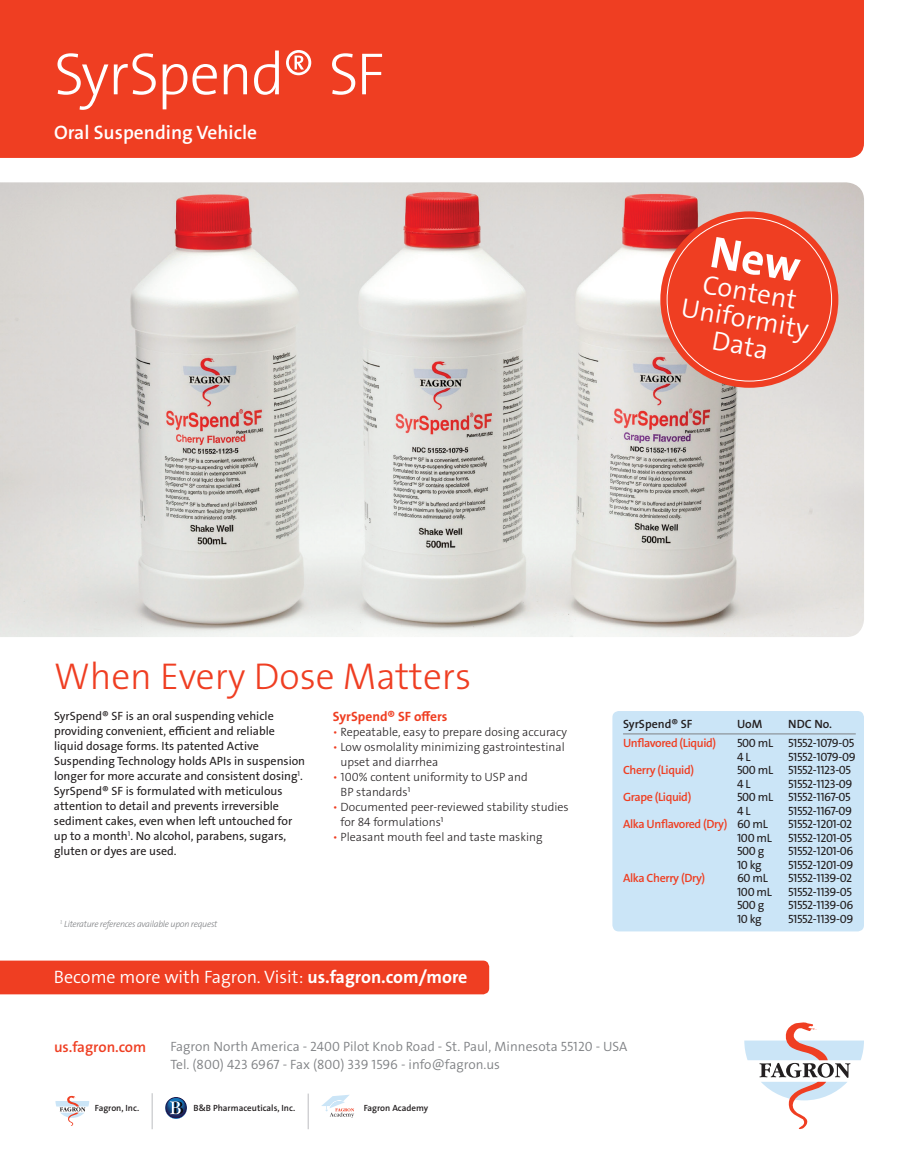
<style>
.page{position:relative;width:918px;height:1175px;background:#fff}
.page>*{position:absolute;margin:0;border:0;box-sizing:border-box;transform-origin:0 0}
.t1{font:60px "The Sans LP3 Lig";letter-spacing:-.03em;color:#fff}
.t2{font:37.5px "The Sans LP3 Lig";color:#ef3e22}
.t3{font:27px/27px "The Sans LP4 Se Lig";color:#fff;text-align:center}
.t4{font:19.5px "The Sans LP6 Se Bld";color:#fff}
.t5{font:18px "The Sans LP4 Se Lig";color:#fff}
.t6{font:15px "The Sans LP6 Se Bld";color:#ef3e22}
.t7{font:13.5px/18px "The Sans LP4 Se Lig";letter-spacing:.005em;color:#808285}
.t8{font:13.5px "The Sans LP7 Bld";color:#ef3e22}
.t9{font:12px/15px "The Sans LP5 Plain";color:#231f20}
.t10{font:12px/15px "The Sans LP3 Lig";color:#231f20}
.t11{font:12px/13.5px "The Sans LP5 Plain";letter-spacing:-.03em;color:#231f20}
.t12{font:12px "The Sans LP6 Se Bld";letter-spacing:-.03em;color:#ef3e22}
.t13{font:12px "The Sans LP5 Plain";letter-spacing:-.035em;color:#231f20}
.t14{font:600 12px "The Sans";color:#231f20}
.t15{font:9px "The Sans LP6 Se Bld";color:#231f20}
.t16{font:9px "The Sans LP3 Lig IT";letter-spacing:-.03em;color:#808285}
.s1{color:#ef3e22}
.s2{font-family:"The Sans LP7 Bld"}
.s3{font-family:"The Sans LP5 Plain";color:#231f20}
</style>
<div class="page">
<svg style="left:744px;top:1022px;width:120px;height:107px"></svg>
<div style="left:0;top:0;width:864px;height:158px;background:#ef3e22"></div>
<svg style="left:165px;top:1097px;width:22px;height:21px"></svg>
<svg style="left:166px;top:1097px;width:20px;height:21px"></svg>
<svg style="left:167px;top:1098px;width:19px;height:18px"></svg>
<div style="left:167px;top:1098px;width:19px;height:17px;background:#202860;border-radius:50%"></div>
<div style="left:167px;top:1098px;width:18px;height:17px;background:#163366;border-radius:50%"></div>
<div style="left:167px;top:1098px;width:18px;height:16px;background:#1e396f;border-radius:50%"></div>
<div style="left:167px;top:1098px;width:18px;height:15px;background:#1c4278;border-radius:50%"></div>
<div style="left:168px;top:1098px;width:17px;height:14px;background:#1b467d;border-radius:50%"></div>
<div style="left:168px;top:1098px;width:16px;height:14px;background:#184f87;border-radius:50%"></div>
<div style="left:168px;top:1098px;width:16px;height:13px;background:#1c5791;border-radius:50%"></div>
<div style="left:168px;top:1098px;width:16px;height:11px;background:#15538f;border-radius:50%"></div>
<div style="left:169px;top:1098px;width:14px;height:11px;background:#1b65a1;border-radius:50%"></div>
<div style="left:169px;top:1098px;width:14px;height:10px;background:#146aab;border-radius:50%"></div>
<div style="left:169px;top:1098px;width:14px;height:9px;background:#176eaf;border-radius:50%"></div>
<div style="left:169px;top:1098px;width:14px;height:8px;background:#1472b5;border-radius:50%"></div>
<svg style="left:170px;top:1101px;width:13px;height:13px"></svg>
<svg style="left:55px;top:1095px;width:34px;height:31px"></svg>
<svg style="left:321px;top:1095px;width:33px;height:22px"></svg>
<hr style="left:152px;top:1093px;width:1px;height:36px;background:#bcbdc0">
<hr style="left:308px;top:1093px;width:1px;height:36px;background:#bcbdc0">
<img style="left:0;top:182px;width:864px;height:455px">
<div style="left:612px;top:711px;width:252px;height:220px;background:#cbe5f7;border-radius:6px"></div>
<hr style="left:623px;top:733px;width:233px;height:1px;background:#808285">
<div style="left:0;top:960px;width:489px;height:34px;background:#ef3e22"></div>
<div style="left:660px;top:211px;width:178px;height:177px;background:#ef3e22;border-radius:50%"></div>
<h1 class="t1" style="left:54px;top:35px;width:332px">SyrSpend® SF</h1>
<h3 class="t4" style="left:54px;top:120px;width:205px">Oral Suspending Vehicle</h3>
<h3 class="t3" style="left:688px;top:267px;width:131px;rotate:10deg">Content<br>Uniformity<br>Data</h3>
<h2 class="t2" style="left:54px;top:652px;width:419px">When Every Dose Matters</h2>
<p class="t9" style="left:54px;top:708px;width:253px">SyrSpend® SF is an oral suspending vehicle providing convenient, efficient and reliable liquid dosage forms. Its patented Active Suspending Technology holds APIs in suspension longer for more accurate and consistent dosing<sup>1</sup>.<br>SyrSpend® SF is formulated with meticulous attention to detail and prevents irreversible sediment cakes, even when left untouched for up to a month<sup>1</sup>. No alcohol, parabens, sugars, gluten or dyes are used.</p>
<p class="t16" style="left:60px;top:918px;width:159px"><sup>1.</sup> Literature references available upon request</p>
<p class="t8" style="left:333px;top:707px;width:116px">SyrSpend® SF offers</p>
<p class="t10" style="left:333px;top:724px;width:236px"><span class="s1">•</span> Repeatable, easy to prepare dosing accuracy</p>
<p class="t10" style="left:340px;top:739px;width:226px;text-indent:-8px"><span class="s1">•</span> Low osmolality minimizing gastrointestinal upset and diarrhea</p>
<p class="t10" style="left:340px;top:769px;width:189px;text-indent:-8px"><span class="s1">•</span> 100% content uniformity to USP and<br>BP standards<sup>1</sup></p>
<p class="t10" style="left:340px;top:799px;width:230px;text-indent:-8px"><span class="s1">•</span> Documented peer-reviewed stability studies for 84 formulations<sup>1</sup></p>
<p class="t10" style="left:333px;top:829px;width:211px"><span class="s1">•</span> Pleasant mouth feel and taste masking</p>
<h3 class="t5" style="left:54px;top:965px;width:415px">Become more with Fagron. Visit: <span class="s2">us.fagron.com/more</span></h3>
<p class="t14" style="left:623px;top:713px;width:71px">SyrSpend® SF</p>
<p class="t14" style="left:737px;top:713px;width:27px">UoM</p>
<p class="t14" style="left:788px;top:713px;width:45px">NDC No.</p>
<p class="t12" style="left:623px;top:735px;width:95px">Unflavored (Liquid)</p>
<p class="t11" style="left:737px;top:736px;width:119px">500 mL 51552-1079-05<br>4 L</p>
<p class="t13" style="left:788px;top:748px;width:69px">51552-1079-09</p>
<p class="t12" style="left:623px;top:762px;width:73px">Cherry (Liquid)</p>
<p class="t11" style="left:737px;top:763px;width:116px">500 mL 51552-1123-05<br>4 L</p>
<p class="t11" style="left:788px;top:777px;width:66px">51552-1123-09</p>
<p class="t12" style="left:623px;top:789px;width:70px">Grape (Liquid)</p>
<p class="t11" style="left:737px;top:790px;width:115px">500 mL 51552-1167-05<br>4 L</p>
<p class="t11" style="left:788px;top:804px;width:66px">51552-1167-09</p>
<p class="t12" style="left:623px;top:816px;width:146px">Alka Unflavored (Dry) <span class="s3">60 mL</span></p>
<p class="t13" style="left:788px;top:816px;width:66px">51552-1201-02</p>
<p class="t9" style="left:737px;top:830px;width:36px">100 mL</p>
<p class="t11" style="left:788px;top:831px;width:66px">51552-1201-05</p>
<p class="t9" style="left:737px;top:843px;width:29px">500 g</p>
<p class="t11" style="left:788px;top:844px;width:67px">51552-1201-06</p>
<p class="t9" style="left:737px;top:857px;width:26px">10 kg</p>
<p class="t11" style="left:788px;top:858px;width:67px">51552-1201-09</p>
<p class="t12" style="left:623px;top:870px;width:84px">Alka Cherry (Dry)</p>
<p class="t9" style="left:737px;top:870px;width:32px">60 mL</p>
<p class="t13" style="left:788px;top:870px;width:66px">51552-1139-02</p>
<p class="t9" style="left:737px;top:884px;width:36px">100 mL</p>
<p class="t11" style="left:788px;top:885px;width:65px">51552-1139-05</p>
<p class="t9" style="left:737px;top:897px;width:29px">500 g</p>
<p class="t11" style="left:788px;top:898px;width:67px">51552-1139-06</p>
<p class="t9" style="left:737px;top:911px;width:26px">10 kg</p>
<p class="t11" style="left:788px;top:912px;width:67px">51552-1139-09</p>
<p class="t6" style="left:54px;top:1037px;width:94px">us.fagron.com</p>
<p class="t7" style="left:170px;top:1037px;width:459px">Fagron North America - 2400 Pilot Knob Road - St. Paul, Minnesota 55120 - USA<br>Tel. (800) 423 6967 - Fax (800) 339 1596 - info@fagron.us</p>
<p class="t15" style="left:95px;top:1102px;width:46px">Fagron, Inc.</p>
<p class="t15" style="left:194px;top:1102px;width:103px">B&amp;B Pharmaceuticals, Inc.</p>
<p class="t15" style="left:364px;top:1102px;width:66px">Fagron Academy</p>
</div>
